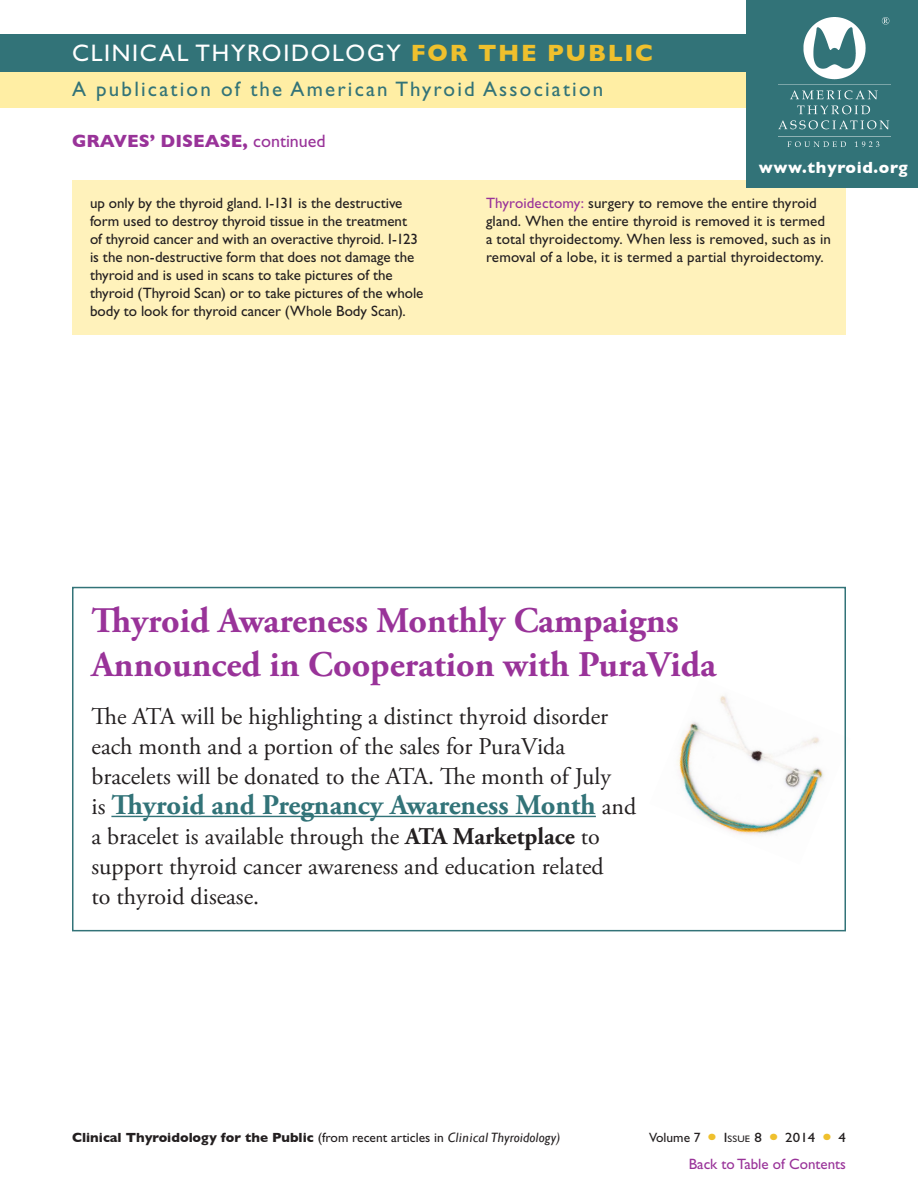
<style>
.page{position:relative;width:918px;height:1188px;background:#fff}
.page>*{position:absolute;margin:0;border:0;box-sizing:border-box;transform-origin:0 0}
.body_serif{font:700 36px/43.2px "Adobe Garamond Pro";color:#939}
.body_serif-2{font:700 28.5px "Adobe Garamond Pro";color:#327378}
.body_serif-3{font:24px/30px "Adobe Garamond Pro";color:#231f20}
.t1{font:24px "Gill Sans Std";letter-spacing:.07em;color:#fff}
.t2{font:21px "Gill Sans Std";letter-spacing:.105em;color:#327378}
.Topic_Header{font:700 18px "Gill Sans";color:#939}
.t3{font:700 16.5px "Gill Sans";letter-spacing:.04em;color:#fff}
.abbreviations_body{font:15px/18px "Gill Sans Std";color:#231f20}
.t4{font:15px "Gill Sans Std";color:#939}
.t5{font:700 13.5px "Gill Sans";color:#231f20}
.t6{font:13.5px "Gill Sans Std";color:#231f20}
.t7{font:13.5px "Gill Sans Std";color:#231f20;scale:1.1 1}
.t8{font:9.45px "Gill Sans Std";color:#231f20;scale:1.1 1}
.s1{font-family:"Gill Sans";font-weight:700;color:#efc02d}
.s2{font-family:"Gill Sans Std";font-weight:400}
.s3{color:#939}
.s4{font-weight:400;font-size:24px;color:#231f20}
.s5{font-weight:700}
.s6{font-weight:400;font-style:italic}
.s7{font-size:13.5px}
</style>
<div class="page">
<div style="left:72px;top:180px;width:774px;height:155px;background:#fff2bb"></div>
<div style="left:0;top:70px;width:918px;height:38px;background:#ffeea4"></div>
<div style="left:0;top:35px;width:918px;height:37px;background:#327378"></div>
<div style="left:747px;top:0;width:171px;height:188px;background:#327378"></div>
<img style="left:778px;top:18px;width:112px;height:129px">
<img style="left:677px;top:695px;width:147px;height:141px">
<hr style="left:111px;top:816px;width:485px;height:1px;background:#327378">
<div style="left:72px;top:587px;width:774px;height:344px;border:2px solid #327378"></div>
<p class="t1" style="left:72px;top:40px;width:583px">CLINICAL THYROIDOLOGY <span class="s1">FOR THE PUBLIC</span></p>
<p class="t2" style="left:72px;top:77px;width:533px">A publication of the American Thyroid Association</p>
<p class="Topic_Header" style="left:72px;top:131px;width:255px">GRAVES’ DISEASE, <span class="s2">continued</span></p>
<p class="t3" style="left:759px;top:158px;width:150px">www.thyroid.org</p>
<p class="abbreviations_body" style="left:90px;top:194px;width:335px">up only by the thyroid gland. I-131 is the destructive form used to destroy thyroid tissue in the treatment<br>of thyroid cancer and with an overactive thyroid. I-123 is the non-destructive form that does not damage the thyroid and is used in scans to take pictures of the thyroid (Thyroid Scan) or to take pictures of the whole body to look for thyroid cancer (Whole Body Scan).</p>
<p class="abbreviations_body" style="left:486px;top:194px;width:347px"><span class="s3">Thyroidectomy:</span> surgery to remove the entire thyroid gland. When the entire thyroid is removed it is termed a total thyroidectomy. When less is removed, such as in removal of a lobe, it is termed a partial thyroidectomy.</p>
<p class="body_serif" style="left:92px;top:600px;width:626px">Thyroid Awareness Monthly Campaigns<br>Announced in Cooperation with PuraVida</p>
<p class="body_serif-3" style="left:92px;top:702px;width:521px">The ATA will be highlighting a distinct thyroid disorder each month and a portion of the sales for PuraVida bracelets will be donated to the ATA. The month of July</p>
<p class="body_serif-2" style="left:92px;top:788px;width:546px"><span class="s4">is</span> Thyroid and Pregnancy Awareness Month <span class="s4">and</span></p>
<p class="body_serif-3" style="left:92px;top:822px;width:514px">a bracelet is available through the <span class="s5">ATA Marketplace</span> to support thyroid cancer awareness and education related to thyroid disease.</p>
<p class="t5" style="left:72px;top:1129px;width:490px">Clinical Thyroidology for the Public <span class="s2">(from recent articles in</span> <span class="s6">Clinical Thyroidology)</span></p>
<p class="t6" style="left:649px;top:1130px;width:53px">Volume 7</p>
<p class="t8" style="left:724px;top:1133px;width:10px"><span class="s7">I</span>SSUE</p>
<p class="t7" style="left:755px;top:1130px;width:8px">8</p>
<p class="t7" style="left:785px;top:1130px;width:29px">2014</p>
<p class="t7" style="left:839px;top:1130px;width:8px">4</p>
<p class="t4" style="left:689px;top:1155px;width:159px">Back to Table of Contents</p>
</div>
